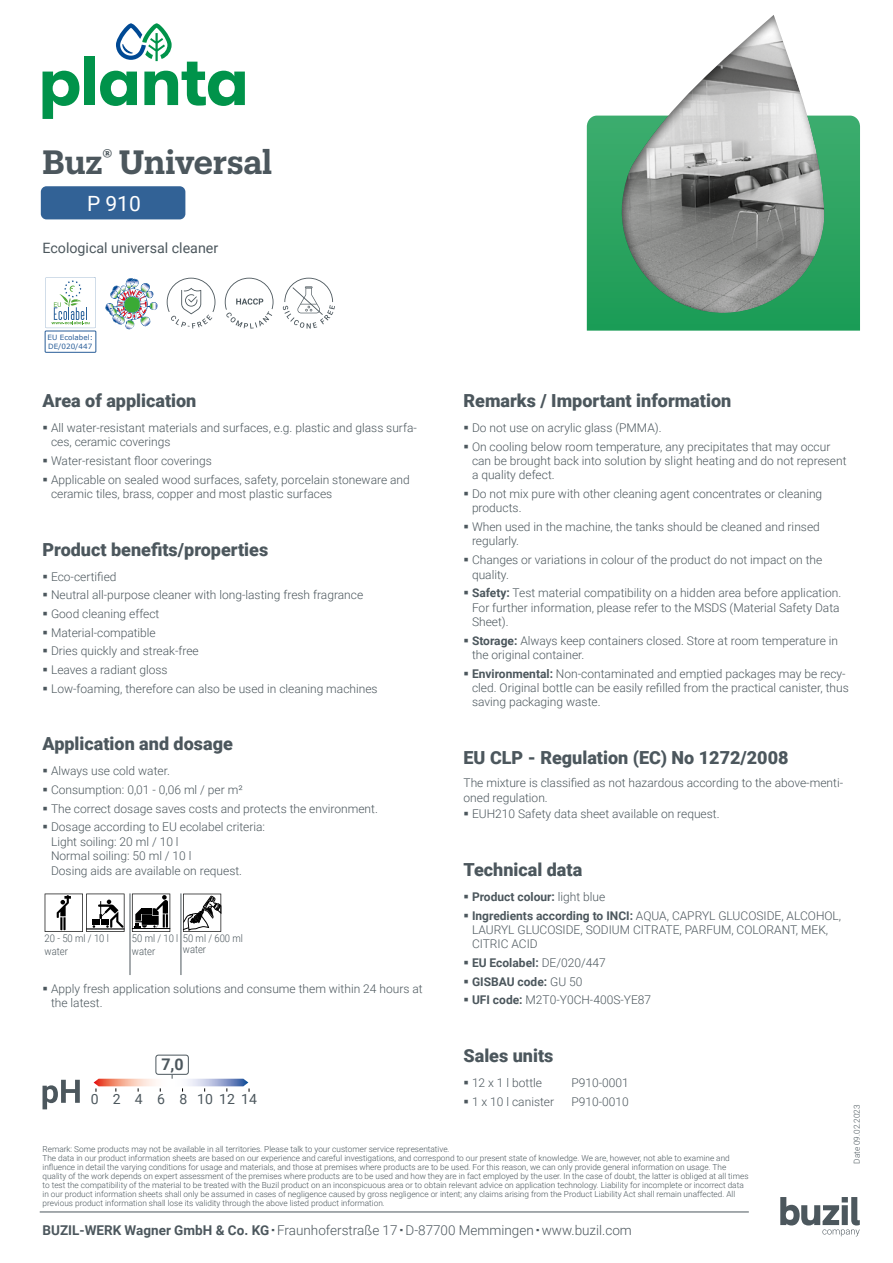
<style>
.page{position:relative;width:893px;height:1263px;background:#fff}
.page>*{position:absolute;margin:0;border:0;box-sizing:border-box;transform-origin:0 0}
.t1{font:600 33px "Produkt";color:#4c575d}
.t2{font:21px "Roboto";color:#fff}
.t3{font:900 18px "Roboto";color:#4c575d}
.t4{font:700 16.05px "Roboto";color:#4c575d}
.t5{font:14.25px "Roboto";color:#4c575d}
.t6{font:13.95px "Roboto";color:#4c575d}
.t7{font:300 13.5px "Roboto";color:#4c575d}
.t8{font:300 12px/14.4px "Roboto";color:#4c575d}
.t9{font:700 12px/18.6px "Roboto";color:#4c575d}
.t10{font:300 10.5px/12.6px "Roboto";color:#4c575d;scale:.9 1}
.t11{font:300 8.25px/9px "Roboto";color:#4c575d}
.t12{font:7.2px/8.7px "Verdana";color:#285d98}
.s1{font-weight:700}
.s2{font-weight:300}
.s3{font-family:"GT America LCG";font-weight:700}
</style>
<div class="page">
<hr style="left:40px;top:1212px;width:709px;height:1px;background:#4c575d">
<svg style="left:45px;top:893px;width:79px;height:39px"></svg>
<svg style="left:132px;top:893px;width:38px;height:39px"></svg>
<hr style="left:130px;top:893px;width:1px;height:82px;background:#4c575d">
<svg style="left:183px;top:894px;width:38px;height:38px"></svg>
<hr style="left:181px;top:893px;width:1px;height:82px;background:#4c575d">
<svg style="left:43px;top:71px;width:36px;height:48px"></svg>
<div style="left:84px;top:56px;width:11px;height:49px;background:#00934a"></div>
<svg style="left:100px;top:23px;width:145px;height:83px"></svg>
<div style="left:41px;top:186px;width:144px;height:33px;background:#326296;border-radius:6px"></div>
<svg style="left:780px;top:1197px;width:80px;height:39px"></svg>
<div style="left:45px;top:331px;width:51px;height:22px;border:1px solid #285d98"></div>
<svg style="left:43px;top:1080px;width:37px;height:29px"></svg>
<svg style="left:94px;top:1075px;width:156px;height:17px"></svg>
<div style="left:155px;top:1054px;width:34px;height:21px;border:1px solid #4c575d;border-radius:2px"></div>
<svg style="left:586px;top:15px;width:274px;height:316px"></svg>
<svg style="left:45px;top:277px;width:51px;height:51px"></svg>
<svg style="left:225px;top:278px;width:48px;height:50px"></svg>
<svg style="left:105px;top:278px;width:52px;height:51px"></svg>
<svg style="left:167px;top:278px;width:48px;height:50px"></svg>
<svg style="left:283px;top:278px;width:52px;height:51px"></svg>
<h1 class="t1" style="left:43px;top:139px;width:231px">Buz<sup>®</sup> Universal</h1>
<h2 class="t2" style="left:87px;top:189px;width:55px">P 910</h2>
<p class="t5" style="left:43px;top:238px;width:177px">Ecological universal cleaner</p>
<p class="t12" style="left:48px;top:333px;width:47px">EU Ecolabel:<br>DE/020/447</p>
<h3 class="t3" style="left:43px;top:388px;width:155px">Area of application</h3>
<p class="t8" style="left:51px;top:420px;width:367px">All water-resistant materials and surfaces, e.g. plastic and glass surfa&shy;ces, ceramic coverings</p>
<p class="t8" style="left:51px;top:451px;width:360px;line-height:18.6px">Water-resistant floor coverings<br>Applicable on sealed wood surfaces, safety, porcelain stoneware and</p>
<p class="t8" style="left:51px;top:486px;width:283px">ceramic tiles, brass, copper and most plastic surfaces</p>
<h3 class="t3" style="left:43px;top:537px;width:227px">Product benefits/properties</h3>
<p class="t8" style="left:51px;top:567px;width:328px;line-height:18.6px">Eco-certified<br>Neutral all-purpose cleaner with long-lasting fresh fragrance Good cleaning effect<br>Material-compatible<br>Dries quickly and streak-free<br>Leaves a radiant gloss<br>Low-foaming, therefore can also be used in cleaning machines</p>
<h3 class="t3" style="left:43px;top:731px;width:192px">Application and dosage</h3>
<p class="t8" style="left:51px;top:761px;width:328px;line-height:18.6px">Always use cold water.<br>Consumption: 0,01 - 0,06 ml / per m²<br>The correct dosage saves costs and protects the environment.<br>Dosage according to EU ecolabel criteria:</p>
<p class="t8" style="left:51px;top:834px;width:193px">Light soiling: 20 ml / 10 l<br>Normal soiling: 50 ml / 10 l<br>Dosing aids are available on request.</p>
<p class="t10" style="left:45px;top:932px;width:73px">20 - 50 ml / 10 l water</p>
<p class="t10" style="left:132px;top:932px;width:125px">50 ml / 10 l 50 ml / 600 ml water</p>
<p class="t10" style="left:183px;top:943px;width:27px">water</p>
<p class="t8" style="left:51px;top:981px;width:373px">Apply fresh application solutions and consume them within 24 hours at the latest.</p>
<h3 class="t3" style="left:463px;top:388px;width:269px">Remarks / Important information</h3>
<p class="t8" style="left:472px;top:418px;width:360px;line-height:18.6px">Do not use on acrylic glass (PMMA).<br>On cooling below room temperature, any precipitates that may occur</p>
<p class="t8" style="left:472px;top:453px;width:376px">can be brought back into solution by slight heating and do not represent a quality defect.</p>
<p class="t8" style="left:472px;top:486px;width:352px">Do not mix pure with other cleaning agent concentrates or cleaning products.</p>
<p class="t8" style="left:472px;top:519px;width:349px">When used in the machine, the tanks should be cleaned and rinsed regularly.</p>
<p class="t8" style="left:472px;top:552px;width:352px">Changes or variations in colour of the product do not impact on the quality.</p>
<p class="t8" style="left:472px;top:585px;width:371px"><span class="s1">Safety:</span> Test material compatibility on a hidden area before application.<br>For further information, please refer to the MSDS (Material Safety Data<br>Sheet).</p>
<p class="t8" style="left:472px;top:633px;width:368px"><span class="s1">Storage:</span> Always keep containers closed. Store at room temperature in the original container.</p>
<p class="t8" style="left:472px;top:666px;width:378px"><span class="s1">Environmental:</span> Non-contaminated and emptied packages may be recy&shy;cled. Original bottle can be easily refilled from the practical canister, thus saving packaging waste.</p>
<h3 class="t3" style="left:463px;top:745px;width:327px">EU CLP - Regulation (EC) No 1272/2008</h3>
<p class="t8" style="left:463px;top:775px;width:381px">The mixture is classified as not hazardous according to the above-menti&shy;oned regulation.</p>
<p class="t8" style="left:472px;top:806px;width:249px">EUH210 Safety data sheet available on request.</p>
<h3 class="t3" style="left:463px;top:857px;width:120px">Technical data</h3>
<p class="t9" style="left:472px;top:887px;width:371px">Product colour: <span class="s2">light blue<br></span>Ingredients according to INCI: <span class="s2">AQUA, CAPRYL GLUCOSIDE, ALCOHOL,</span></p>
<p class="t8" style="left:472px;top:922px;width:358px">LAURYL GLUCOSIDE, SODIUM CITRATE, PARFUM, COLORANT, MEK,<br>CITRIC ACID</p>
<p class="t8" style="left:472px;top:953px;width:181px;line-height:18.6px"><span class="s1">EU Ecolabel:</span> DE/020/447<br><span class="s1">GISBAU code:</span> GU 50<br><span class="s1">UFI code:</span> M2T0-Y0CH-400S-YE87</p>
<h3 class="t4" style="left:161px;top:1052px;width:24px">7,0</h3>
<p class="t6" style="left:91px;top:1089px;width:168px">0 2 4 6 8 101214</p>
<h3 class="t3" style="left:463px;top:1043px;width:91px">Sales units</h3>
<p class="t8" style="left:472px;top:1075px;width:72px">12 x 1 l bottle</p>
<p class="t8" style="left:571px;top:1075px;width:59px">P910-0001</p>
<p class="t8" style="left:472px;top:1094px;width:84px">1 x 10 l canister</p>
<p class="t8" style="left:571px;top:1094px;width:59px">P910-0010</p>
<p class="t11" style="left:43px;top:1144px;width:707px">Remark: Some products may not be available in all territories. Please talk to your customer service representative.<br>The data in our product information sheets are based on our experience and careful investigations, and correspond to our present state of knowledge. We are, however, not able to examine and influence in detail the varying conditions for usage and materials, and those at premises where products are to be used. For this reason, we can only provide general information on usage. The quality of the work depends on expert assessment of the premises where products are to be used and how they are in fact employed by the user. In the case of doubt, the latter is obliged at all times to test the compatibility of the material to be treated with the Buzil product on an inconspicuous area or to obtain relevant advice on application technology. Liability for incomplete or incorrect data in our product information sheets shall only be assumed in cases of negligence caused by gross negligence or intent; any claims arising from the Product Liability Act shall remain unaffected. All previous product information shall lose its validity through the above listed product information.</p>
<p class="t7" style="left:43px;top:1221px;width:591px"><span class="s1">BUZIL-WERK Wagner GmbH &amp; Co. KG</span> <span class="s3">·</span> Fraunhoferstraße 17 <span class="s3">·</span> D-87700 Memmingen <span class="s3">·</span> www.buzil.com</p>
<p class="t11" style="left:852px;top:1164px;width:61px;rotate:-90deg">Date 09.02.2023</p>
</div>
